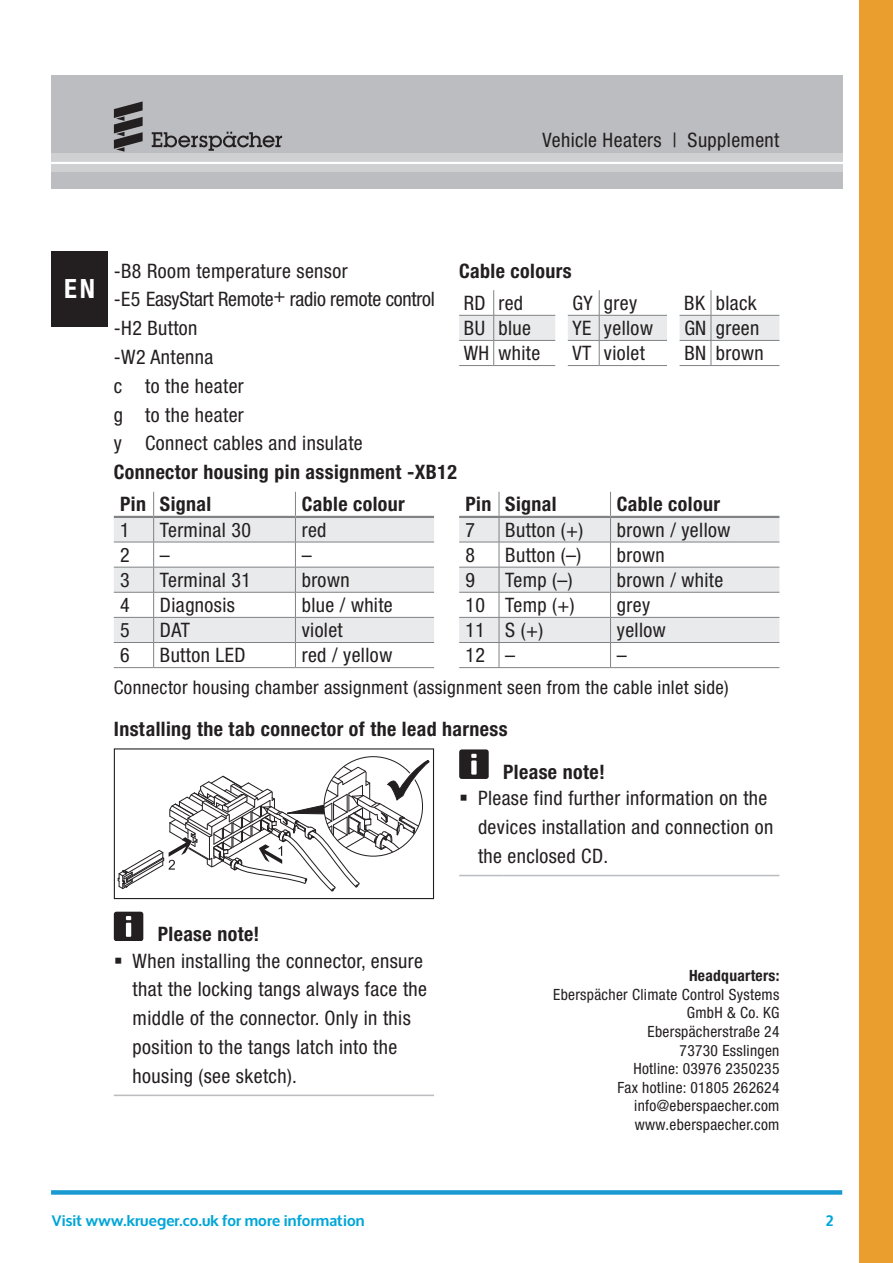
<style>
.page{position:relative;width:893px;height:1263px;background:#fff}
.page>*{position:absolute;margin:0;border:0;box-sizing:border-box;transform-origin:0 0}
.t1{font:700 condensed 26.55px "Helvetica Neue LTW1 G";color:#fff}
.t2{font:condensed 19.95px/28.8px "Helvetica Neue LTW1 G";letter-spacing:.02em;color:#231f20}
.t3{font:700 condensed 19.95px/32.2px "Helvetica Neue LTW1 G";letter-spacing:.02em;color:#231f20}
.t4{font:condensed 18.9px "Helvetica Neue LTW1 G";letter-spacing:.02em;color:#231f20}
.t5{font:condensed 15.45px/18.6px "Helvetica Neue LTW1 G";letter-spacing:.02em;color:#231f20;text-align:right}
.t6{font:700 condensed 15.45px "Helvetica Neue LTW1 G";letter-spacing:.02em;color:#231f20}
.t7{font:700 15px "Oxygen";letter-spacing:.01em;color:#00a6d7}
</style>
<div class="page">
<div style="left:859px;top:0;width:34px;height:1263px;background:#ea9e2d"></div>
<div style="left:51px;top:1190px;width:791px;height:5px;background:#199ad1"></div>
<div style="left:51px;top:251px;width:57px;height:75px;background:#231f20"></div>
<svg style="left:459px;top:290px;width:320px;height:75px"></svg>
<hr style="left:459px;top:365px;width:35px;height:1px;background:#808285">
<hr style="left:494px;top:365px;width:61px;height:1px;background:#808285">
<hr style="left:568px;top:365px;width:31px;height:1px;background:#808285">
<hr style="left:599px;top:365px;width:68px;height:1px;background:#808285">
<hr style="left:680px;top:365px;width:31px;height:1px;background:#808285">
<hr style="left:711px;top:365px;width:68px;height:1px;background:#808285">
<svg style="left:114px;top:517px;width:665px;height:125px;fill:#e9eaeb"></svg>
<hr style="left:459px;top:617px;width:40px;height:1px;background:#808285">
<hr style="left:499px;top:617px;width:111px;height:1px;background:#808285">
<hr style="left:610px;top:617px;width:169px;height:1px;background:#808285">
<hr style="left:459px;top:642px;width:40px;height:1px;background:#808285">
<hr style="left:499px;top:642px;width:111px;height:1px;background:#808285">
<hr style="left:610px;top:642px;width:169px;height:1px;background:#808285">
<hr style="left:114px;top:667px;width:40px;height:1px;background:#808285">
<hr style="left:154px;top:667px;width:141px;height:1px;background:#808285">
<hr style="left:295px;top:667px;width:139px;height:1px;background:#808285">
<hr style="left:459px;top:667px;width:40px;height:1px;background:#808285">
<hr style="left:499px;top:667px;width:111px;height:1px;background:#808285">
<hr style="left:610px;top:667px;width:169px;height:1px;background:#808285">
<hr style="left:114px;top:542px;width:40px;height:1px;background:#808285">
<hr style="left:154px;top:542px;width:141px;height:1px;background:#808285">
<hr style="left:295px;top:542px;width:139px;height:1px;background:#808285">
<hr style="left:459px;top:542px;width:40px;height:1px;background:#808285">
<hr style="left:499px;top:542px;width:111px;height:1px;background:#808285">
<hr style="left:610px;top:542px;width:169px;height:1px;background:#808285">
<hr style="left:114px;top:567px;width:40px;height:1px;background:#808285">
<hr style="left:154px;top:567px;width:141px;height:1px;background:#808285">
<hr style="left:295px;top:567px;width:139px;height:1px;background:#808285">
<hr style="left:459px;top:567px;width:40px;height:1px;background:#808285">
<hr style="left:499px;top:567px;width:111px;height:1px;background:#808285">
<hr style="left:610px;top:567px;width:169px;height:1px;background:#808285">
<hr style="left:114px;top:592px;width:40px;height:1px;background:#808285">
<hr style="left:154px;top:592px;width:141px;height:1px;background:#808285">
<hr style="left:295px;top:592px;width:139px;height:1px;background:#808285">
<hr style="left:459px;top:592px;width:40px;height:1px;background:#808285">
<hr style="left:499px;top:592px;width:111px;height:1px;background:#808285">
<hr style="left:610px;top:592px;width:169px;height:1px;background:#808285">
<hr style="left:114px;top:617px;width:40px;height:1px;background:#808285">
<hr style="left:154px;top:617px;width:141px;height:1px;background:#808285">
<hr style="left:295px;top:617px;width:139px;height:1px;background:#808285">
<hr style="left:114px;top:642px;width:40px;height:1px;background:#808285">
<hr style="left:154px;top:642px;width:141px;height:1px;background:#808285">
<svg style="left:153px;top:492px;width:1px;height:175px"></svg>
<hr style="left:295px;top:642px;width:139px;height:1px;background:#808285">
<svg style="left:295px;top:492px;width:1px;height:175px"></svg>
<hr style="left:114px;top:516px;width:40px;height:2px;background:#808285">
<hr style="left:154px;top:516px;width:141px;height:2px;background:#808285">
<hr style="left:295px;top:516px;width:139px;height:2px;background:#808285">
<hr style="left:459px;top:516px;width:40px;height:2px;background:#808285">
<hr style="left:499px;top:516px;width:111px;height:2px;background:#808285">
<hr style="left:610px;top:516px;width:169px;height:2px;background:#808285">
<svg style="left:610px;top:492px;width:1px;height:175px"></svg>
<svg style="left:499px;top:492px;width:1px;height:175px"></svg>
<svg style="left:117px;top:757px;width:313px;height:135px"></svg>
<div style="left:114px;top:748px;width:320px;height:151px;border:1px solid #231f20"></div>
<hr style="left:114px;top:1094px;width:44px;height:2px;background:#bcbdc0">
<hr style="left:158px;top:1094px;width:276px;height:2px;background:#bcbdc0">
<div style="left:114px;top:912px;width:29px;height:29px;background:#231f20;border-radius:3px"></div>
<svg style="left:126px;top:916px;width:5px;height:21px"></svg>
<hr style="left:459px;top:875px;width:44px;height:1px;background:#bcbdc0">
<hr style="left:503px;top:875px;width:276px;height:1px;background:#bcbdc0">
<div style="left:459px;top:749px;width:30px;height:29px;background:#231f20;border-radius:3px"></div>
<svg style="left:471px;top:754px;width:6px;height:21px"></svg>
<div style="left:51px;top:75px;width:791px;height:113px;background:#bcbdc0"></div>
<div style="left:51px;top:153px;width:791px;height:19px;background:#cfd0d2"></div>
<hr style="left:51px;top:162px;width:791px;height:2px;background:#fff">
<svg style="left:152px;top:132px;width:130px;height:19px"></svg>
<svg style="left:114px;top:101px;width:29px;height:51px"></svg>
<p class="t2" style="left:543px;top:126px;width:238px">Vehicle Heaters | Supplement</p>
<h1 class="t1" style="left:64px;top:273px;width:32px">EN</h1>
<p class="t2" style="left:114px;top:256px;width:323px">-B8 Room temperature sensor<br>-E5 EasyStart Remote+ radio remote control -H2 Button<br>-W2 Antenna<br>c to the heater<br>g to the heater<br>y Connect cables and insulate</p>
<p class="t3" style="left:459px;top:254px;width:114px">Cable colours</p>
<p class="t2" style="left:464px;top:289px;width:61px">RD red</p>
<p class="t2" style="left:572px;top:289px;width:66px">GY grey</p>
<p class="t2" style="left:684px;top:289px;width:74px">BK black</p>
<p class="t2" style="left:464px;top:314px;width:69px">BU blue</p>
<p class="t2" style="left:573px;top:314px;width:82px">YE yellow</p>
<p class="t2" style="left:684px;top:314px;width:77px">GN green</p>
<p class="t2" style="left:464px;top:339px;width:78px">WH white</p>
<p class="t2" style="left:573px;top:339px;width:74px">VT violet</p>
<p class="t2" style="left:684px;top:339px;width:81px">BN brown</p>
<p class="t3" style="left:120px;top:456px;width:338px;text-indent:-6px">Connector housing pin assignment -XB12<br>Pin Signal</p>
<p class="t3" style="left:302px;top:488px;width:105px">Cable colour</p>
<p class="t3" style="left:465px;top:488px;width:93px">Pin Signal</p>
<p class="t3" style="left:617px;top:488px;width:105px">Cable colour</p>
<p class="t2" style="left:120px;top:515px;width:11px">1</p>
<p class="t2" style="left:160px;top:515px;width:93px">Terminal 30</p>
<p class="t2" style="left:302px;top:515px;width:26px">red</p>
<p class="t2" style="left:465px;top:515px;width:11px">7</p>
<p class="t2" style="left:505px;top:515px;width:79px">Button (+)</p>
<p class="t2" style="left:617px;top:515px;width:115px">brown / yellow</p>
<p class="t2" style="left:120px;top:540px;width:11px">2</p>
<p class="t2" style="left:160px;top:540px;width:11px">–</p>
<p class="t2" style="left:302px;top:540px;width:11px">–</p>
<p class="t2" style="left:465px;top:540px;width:11px">8</p>
<p class="t2" style="left:505px;top:540px;width:77px">Button (–)</p>
<p class="t2" style="left:617px;top:540px;width:49px">brown</p>
<p class="t2" style="left:120px;top:565px;width:11px">3</p>
<p class="t2" style="left:160px;top:565px;width:93px">Terminal 31</p>
<p class="t2" style="left:302px;top:565px;width:49px">brown</p>
<p class="t2" style="left:465px;top:565px;width:11px">9</p>
<p class="t2" style="left:505px;top:565px;width:69px">Temp (–)</p>
<p class="t2" style="left:617px;top:565px;width:108px">brown / white</p>
<p class="t2" style="left:120px;top:591px;width:11px">4</p>
<p class="t2" style="left:160px;top:591px;width:76px">Diagnosis</p>
<p class="t2" style="left:302px;top:591px;width:93px">blue / white</p>
<p class="t2" style="left:465px;top:591px;width:111px">10 Temp (+)</p>
<p class="t2" style="left:617px;top:591px;width:35px">grey</p>
<p class="t2" style="left:120px;top:616px;width:11px">5</p>
<p class="t2" style="left:160px;top:616px;width:31px">DAT</p>
<p class="t2" style="left:302px;top:616px;width:43px">violet</p>
<p class="t2" style="left:465px;top:616px;width:79px">11 S (+)</p>
<p class="t2" style="left:617px;top:616px;width:51px">yellow</p>
<p class="t2" style="left:120px;top:641px;width:11px">6</p>
<p class="t2" style="left:160px;top:641px;width:87px">Button LED</p>
<p class="t2" style="left:302px;top:641px;width:92px">red / yellow</p>
<p class="t2" style="left:465px;top:641px;width:51px">12 –</p>
<p class="t2" style="left:617px;top:641px;width:11px">–</p>
<p class="t4" style="left:114px;top:677px;width:616px">Connector housing chamber assignment (assignment seen from the cable inlet side)</p>
<p class="t3" style="left:114px;top:713px;width:395px">Installing the tab connector of the lead harness</p>
<p class="t3" style="left:503px;top:755px;width:103px">Please note!</p>
<p class="t2" style="left:478px;top:784px;width:297px">Please find further information on the devices installation and connection on the enclosed CD.</p>
<p class="t3" style="left:158px;top:918px;width:103px">Please note!</p>
<p class="t2" style="left:133px;top:946px;width:296px">When installing the connector, ensure that the locking tangs always face the middle of the connector. Only in this position to the tangs latch into the housing (see sketch).</p>
<p class="t6" style="left:689px;top:966px;width:92px">Headquarters:</p>
<p class="t5" style="left:553px;top:985px;width:228px">Eberspächer Climate Control Systems<br>GmbH &amp; Co. KG<br>Eberspächerstraße 24<br>73730 Esslingen<br>Hotline: 03976 2350235<br>Fax hotline: 01805 262624 info@eberspaecher.com www.eberspaecher.com</p>
<p class="t7" style="left:52px;top:1211px;width:314px">Visit www.krueger.co.uk for more information</p>
<p class="t7" style="left:826px;top:1211px;width:9px">2</p>
</div>
